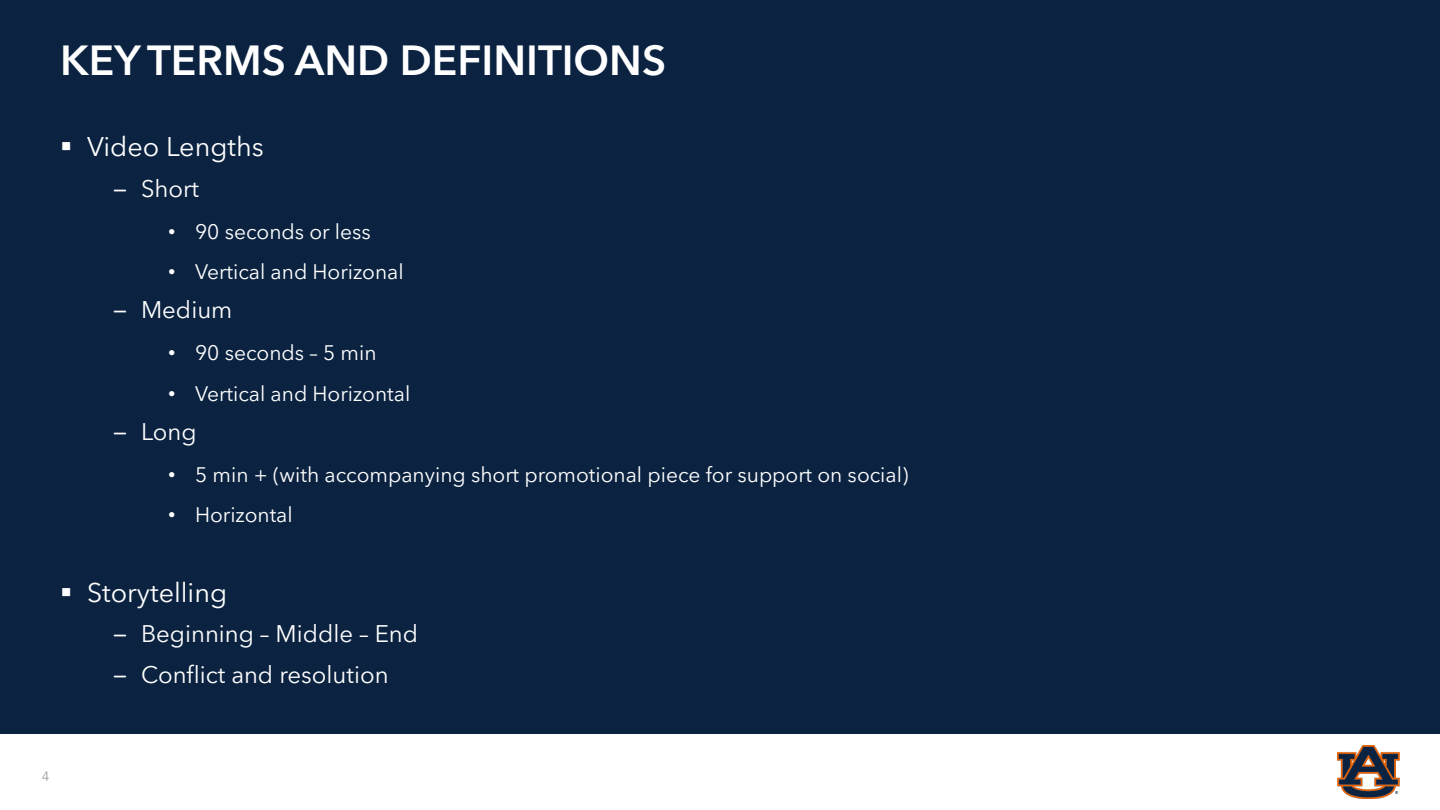
<style>
.page{position:relative;width:1440px;height:810px;background:#fff}
.page>*{position:absolute;margin:0;border:0;box-sizing:border-box;transform-origin:0 0}
.t1{font:600 42px "Avenir Next LT Pro";color:#fff}
.t2{font:27px "Avenir Next LT Pro";color:#fff}
.t3{font:24px "Avenir Next LT Pro";color:#fff}
.t4{font:21px "Avenir Next LT Pro";color:#fff}
.t5{font:300 13.5px "Avenir";color:#999}
.s1{font-family:"Calibri"}
.s2{font-family:"Arial"}
</style>
<div class="page">
<img style="left:1338px;top:745px;width:62px;height:53px">
<div style="left:0;top:0;width:1440px;height:733px;background:#0b2341"></div>
<h1 class="t1" style="left:60px;top:35px;width:608px">KEY TERMS AND DEFINITIONS</h1>
<p class="t2" style="left:60px;top:130px;width:205px">▪ Video Lengths</p>
<p class="t3" style="left:114px;top:173px;width:87px"><span class="s1">–</span> Short</p>
<p class="t4" style="left:168px;top:218px;width:204px"><span class="s2">•</span> 90 seconds or less</p>
<p class="t4" style="left:168px;top:259px;width:237px"><span class="s2">•</span> Vertical and Horizonal</p>
<p class="t3" style="left:114px;top:295px;width:120px"><span class="s1">–</span> Medium</p>
<p class="t4" style="left:168px;top:340px;width:210px"><span class="s2">•</span> 90 seconds – 5 min</p>
<p class="t4" style="left:168px;top:380px;width:244px"><span class="s2">•</span> Vertical and Horizontal</p>
<p class="t3" style="left:114px;top:416px;width:84px"><span class="s1">–</span> Long</p>
<p class="t4" style="left:168px;top:461px;width:742px"><span class="s2">•</span> 5 min + (with accompanying short promotional piece for support on social)</p>
<p class="t4" style="left:168px;top:502px;width:126px"><span class="s2">•</span> Horizontal</p>
<p class="t2" style="left:60px;top:576px;width:169px">▪ Storytelling</p>
<p class="t3" style="left:114px;top:619px;width:306px"><span class="s1">–</span> Beginning – Middle – End</p>
<p class="t3" style="left:114px;top:659px;width:276px"><span class="s1">–</span> Conflict and resolution</p>
<p class="t5" style="left:42px;top:767px;width:9px">4</p>
</div>
